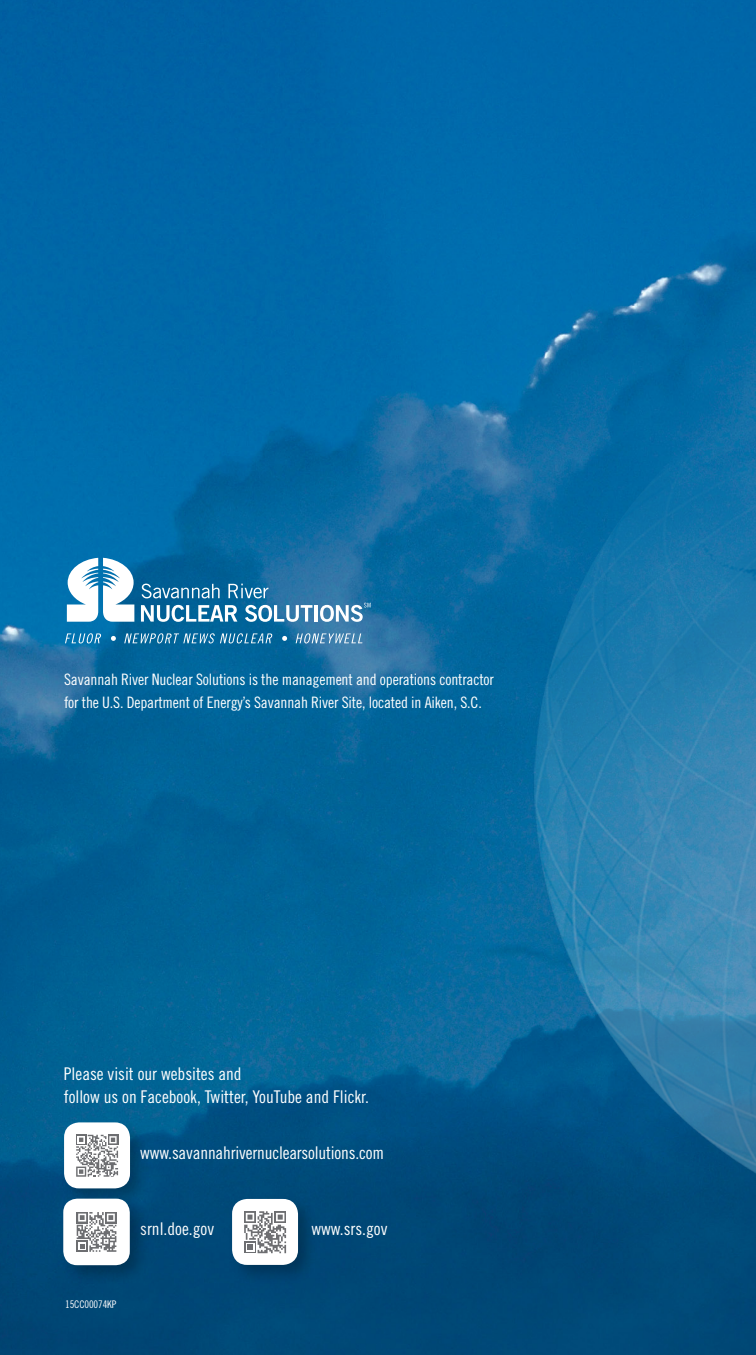
<style>
.page{position:relative;width:756px;height:1355px;background:#fff}
.page>*{position:absolute;margin:0;border:0;box-sizing:border-box;transform-origin:0 0}
.Orange_headline{font:17.5px/22.8px "Trade Gothic LT Std Cn 18";color:#fff}
.lede-in_text{font:15.75px/22.8px "Trade Gothic LT Std Cn 18";letter-spacing:-.01em;color:#fff}
.lede-in_text-2{font:10.5px "Trade Gothic LT Std Cn 18";letter-spacing:-.01em;color:#fff}
</style>
<div class="page">
<img style="left:0;top:0;width:756px;height:1354px">
<img style="left:515px;top:345px;width:241px;height:898px">
<div style="left:228px;top:1194px;width:90px;height:91px;background:#000;opacity:.25"></div>
<div style="left:232px;top:1198px;width:66px;height:66px;background:#fff;border-radius:15px"></div>
<svg style="left:244px;top:1211px;width:42px;height:42px"></svg>
<div style="left:60px;top:1118px;width:90px;height:90px;background:#000;opacity:.25"></div>
<div style="left:64px;top:1122px;width:66px;height:66px;background:#fff;border-radius:15px"></div>
<svg style="left:76px;top:1134px;width:42px;height:42px"></svg>
<div style="left:59px;top:1194px;width:91px;height:91px;background:#000;opacity:.25"></div>
<div style="left:63px;top:1198px;width:67px;height:67px;background:#fff;border-radius:14px"></div>
<svg style="left:77px;top:1212px;width:39px;height:39px"></svg>
<svg style="left:65px;top:633px;width:36px;height:10px"></svg>
<svg style="left:111px;top:636px;width:5px;height:5px"></svg>
<svg style="left:124px;top:633px;width:149px;height:10px"></svg>
<svg style="left:282px;top:636px;width:5px;height:5px"></svg>
<svg style="left:296px;top:633px;width:66px;height:10px"></svg>
<svg style="left:67px;top:558px;width:67px;height:63px"></svg>
<svg style="left:142px;top:583px;width:78px;height:15px"></svg>
<svg style="left:228px;top:583px;width:40px;height:15px"></svg>
<svg style="left:141px;top:605px;width:96px;height:17px"></svg>
<svg style="left:245px;top:605px;width:67px;height:17px"></svg>
<hr style="left:315px;top:605px;width:3px;height:16px;background:#fff">
<svg style="left:320px;top:602px;width:51px;height:20px"></svg>
<p class="lede-in_text" style="left:64px;top:668px;width:431px">Savannah River Nuclear Solutions is the management and operations contractor for the U.S. Department of Energy’s Savannah River Site, located in Aiken, S.C.</p>
<p class="Orange_headline" style="left:64px;top:1062px;width:307px">Please visit our websites and<br>follow us on Facebook, Twitter, YouTube and Flickr.</p>
<p class="Orange_headline" style="left:140px;top:1141px;width:245px">www.savannahrivernuclearsolutions.com</p>
<p class="Orange_headline" style="left:140px;top:1217px;width:75px">srnl.doe.gov</p>
<p class="lede-in_text-2" style="left:65px;top:1297px;width:53px">15CC00074KP</p>
<p class="Orange_headline" style="left:311px;top:1217px;width:78px">www.srs.gov</p>
</div>
